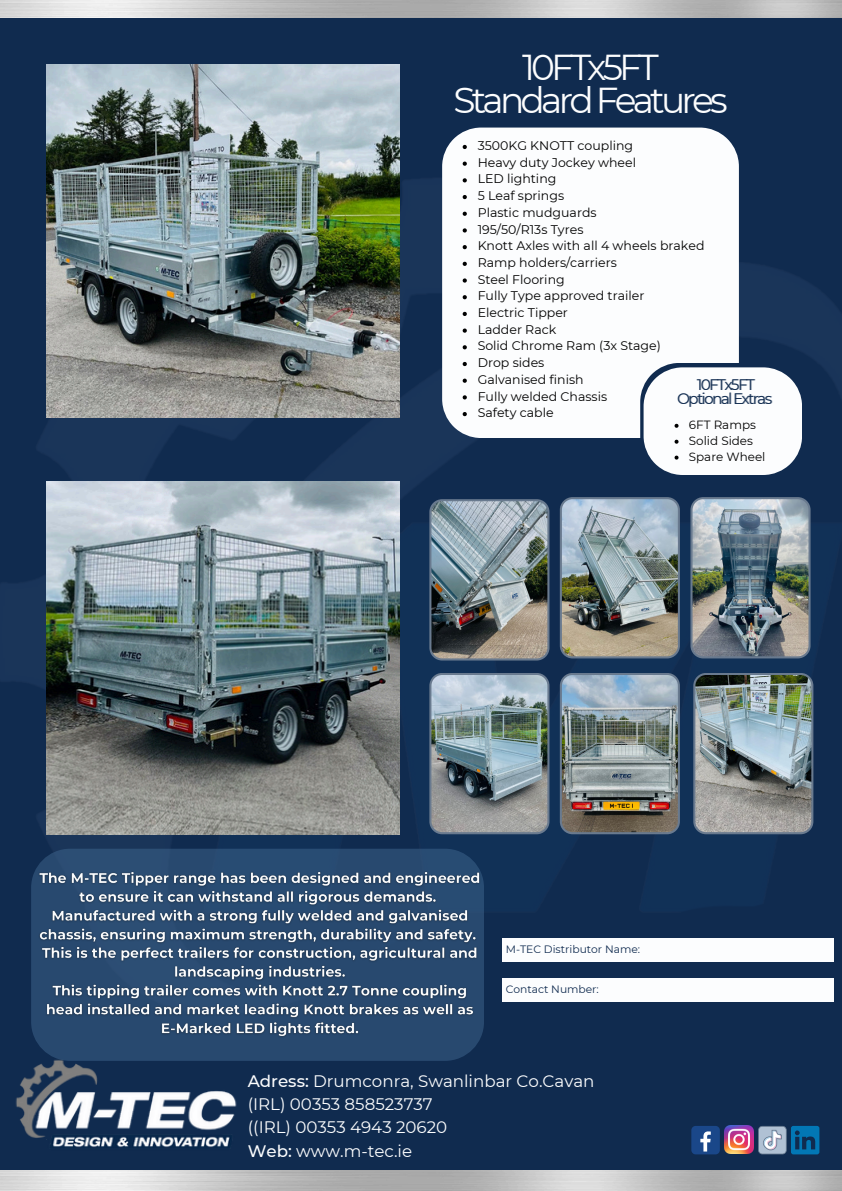
<style>
.page{position:relative;width:842px;height:1191px;background:#102b4f}
.page>*{position:absolute;margin:0;border:0;box-sizing:border-box;transform-origin:0 0}
.t1{font:36px/33px "Montserrat";letter-spacing:-.105em;color:#fcfdfe;text-align:center}
.t2{font:16.6px "Montserrat";color:#fcfdfe}
.t3{font:15.2px "Montserrat";letter-spacing:-.105em;color:#102b4f}
.t4{font:12.6px "Montserrat";color:#000}
.t5{font:12px "Montserrat";color:#000}
.t6{font:10.8px "Montserrat";color:#102b4f}
.s1{font-weight:500}
.s2{font-weight:500;color:rgb(16 43 79/.4)}
</style>
<div class="page">
<img style="left:0;top:0;width:842px;height:18px">
<img style="left:0;top:1170px;width:842px;height:21px">
<div style="left:691px;top:1126px;width:28px;height:28px;background:#1a4789;border-radius:4px"></div>
<svg style="left:700px;top:1131px;width:10px;height:21px"></svg>
<img style="left:724px;top:1125px;width:29px;height:29px">
<svg style="left:758px;top:1126px;width:61px;height:28px"></svg>
<img style="left:693px;top:673px;width:120px;height:161px">
<img style="left:559px;top:673px;width:121px;height:161px">
<img style="left:429px;top:673px;width:120px;height:161px">
<img style="left:690px;top:497px;width:120px;height:161px">
<img style="left:559px;top:497px;width:121px;height:161px">
<img style="left:429px;top:499px;width:120px;height:161px">
<div style="left:502px;top:939px;width:331px;height:23px;background:#fcfdfe"></div>
<div style="left:502px;top:978px;width:331px;height:24px;background:#fcfdfe"></div>
<div style="left:31px;top:849px;width:453px;height:212px;background:#28496f;border-radius:39px"></div>
<img style="left:35px;top:867px;width:449px;height:170px">
<img style="left:46px;top:64px;width:354px;height:353px">
<div style="left:442px;top:128px;width:296px;height:310px;background:#fcfdfe"></div>
<svg style="left:462px;top:145px;width:5px;height:4px"></svg>
<svg style="left:462px;top:162px;width:5px;height:4px"></svg>
<svg style="left:462px;top:178px;width:5px;height:4px"></svg>
<svg style="left:462px;top:195px;width:5px;height:4px"></svg>
<svg style="left:462px;top:212px;width:5px;height:4px"></svg>
<svg style="left:462px;top:228px;width:5px;height:5px"></svg>
<svg style="left:462px;top:245px;width:5px;height:4px"></svg>
<svg style="left:462px;top:262px;width:5px;height:4px"></svg>
<svg style="left:462px;top:278px;width:5px;height:5px"></svg>
<svg style="left:462px;top:295px;width:5px;height:4px"></svg>
<svg style="left:462px;top:312px;width:5px;height:4px"></svg>
<svg style="left:462px;top:329px;width:5px;height:4px"></svg>
<svg style="left:462px;top:345px;width:5px;height:4px"></svg>
<svg style="left:462px;top:362px;width:5px;height:4px"></svg>
<svg style="left:462px;top:379px;width:5px;height:4px"></svg>
<svg style="left:462px;top:395px;width:5px;height:4px"></svg>
<svg style="left:462px;top:412px;width:5px;height:4px"></svg>
<svg style="left:640px;top:363px;width:162px;height:112px;background:#e0e4e9"></svg>
<img style="left:46px;top:481px;width:354px;height:353px">
<img style="left:16px;top:1022px;width:265px;height:125px">
<p class="t1" style="left:453px;top:50px;width:276px">10FTx5FT<br>Standard Features</p>
<p class="t4" style="left:477px;top:138px;width:157px">3500KG KNOTT coupling</p>
<p class="t4" style="left:477px;top:155px;width:160px">Heavy duty Jockey wheel</p>
<p class="t4" style="left:477px;top:171px;width:80px">LED lighting</p>
<p class="t4" style="left:477px;top:188px;width:88px">5 Leaf springs</p>
<p class="t4" style="left:477px;top:205px;width:120px">Plastic mudguards</p>
<p class="t4" style="left:477px;top:221px;width:107px">195/50/R13s Tyres</p>
<p class="t4" style="left:477px;top:238px;width:228px">Knott Axles with all 4 wheels braked</p>
<p class="t4" style="left:477px;top:255px;width:141px">Ramp holders/carriers</p>
<p class="t4" style="left:477px;top:271px;width:89px">Steel Flooring</p>
<p class="t4" style="left:477px;top:288px;width:168px">Fully Type approved trailer</p>
<h2 class="t4" style="left:477px;top:305px;width:92px">Electric Tipper</h2>
<p class="t4" style="left:477px;top:322px;width:80px">Ladder Rack</p>
<p class="t4" style="left:477px;top:338px;width:185px">Solid Chrome Ram (3x Stage)</p>
<p class="t4" style="left:477px;top:355px;width:68px">Drop sides</p>
<p class="t4" style="left:477px;top:372px;width:107px">Galvanised finish</p>
<p class="t4" style="left:477px;top:388px;width:131px">Fully welded Chassis</p>
<p class="t4" style="left:477px;top:405px;width:77px">Safety cable</p>
<p class="t3" style="left:696px;top:375px;width:59px">10FTx5FT</p>
<p class="t3" style="left:677px;top:389px;width:96px">Optional Extras</p>
<p class="t5" style="left:688px;top:417px;width:69px">6FT Ramps</p>
<p class="t5" style="left:688px;top:433px;width:66px">Solid Sides</p>
<p class="t5" style="left:688px;top:449px;width:78px">Spare Wheel</p>
<p class="t6" style="left:505px;top:942px;width:136px">M-TEC Distributor Name:</p>
<p class="t6" style="left:505px;top:982px;width:95px">Contact Number:</p>
<p class="t2" style="left:248px;top:1071px;width:348px"><span class="s1">Adress:</span> Drumconra, Swanlinbar Co.Cavan</p>
<p class="t2" style="left:248px;top:1094px;width:186px">(IRL) 00353 858523737</p>
<p class="t2" style="left:248px;top:1117px;width:201px">((IRL) 00353 4943 20620</p>
<p class="t2" style="left:248px;top:1140px;width:165px"><span class="s2">Web:</span> www.m-tec.ie</p>
</div>
